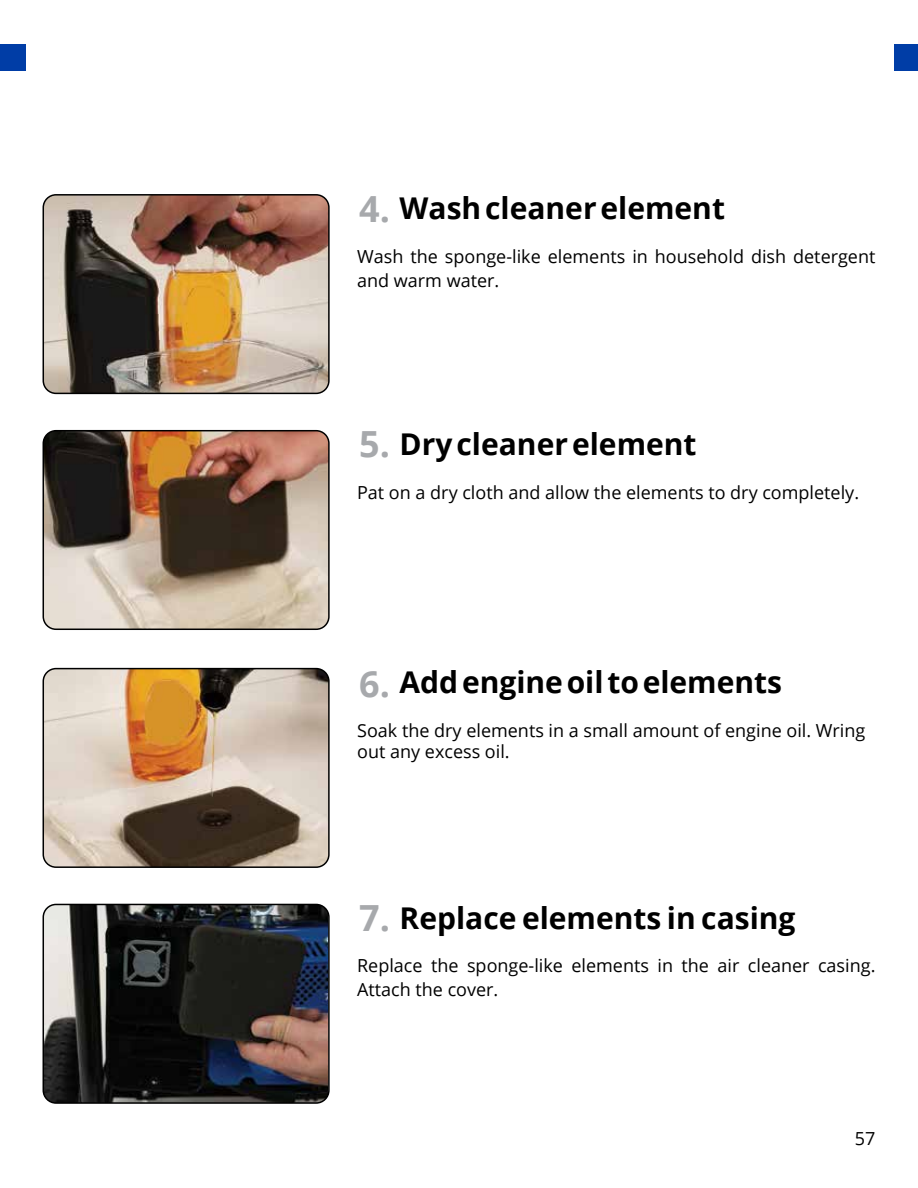
<style>
.page{position:relative;width:918px;height:1188px;background:#fff}
.page>*{position:absolute;margin:0;border:0;box-sizing:border-box;transform-origin:0 0}
.t1{font:700 36px "Open Sans";color:#a7a9ac}
.t2{font:700 30px "Open Sans";color:#000}
.t3{font:18px/24px "Open Sans";color:#000}
</style>
<div class="page">
<div style="left:0;top:44px;width:26px;height:27px;background:#003da6"></div>
<div style="left:895px;top:44px;width:23px;height:27px;background:#003da6"></div>
<img style="left:43px;top:195px;width:284px;height:198px">
<div style="left:43px;top:194px;width:287px;height:200px;border:2px solid #000;border-radius:13px"></div>
<img style="left:43px;top:431px;width:284px;height:198px">
<div style="left:43px;top:430px;width:287px;height:200px;border:2px solid #000;border-radius:13px"></div>
<img style="left:43px;top:904px;width:284px;height:199px">
<div style="left:43px;top:904px;width:287px;height:200px;border:2px solid #000;border-radius:13px"></div>
<img style="left:43px;top:669px;width:284px;height:198px">
<div style="left:43px;top:668px;width:287px;height:200px;border:2px solid #000;border-radius:13px"></div>
<h1 class="t1" style="left:359px;top:183px;width:32px">4.</h1>
<h2 class="t2" style="left:400px;top:187px;width:327px">Wash cleaner element</h2>
<p class="t3" style="left:357px;top:244px;width:520px">Wash the sponge-like elements in household dish detergent and warm water.</p>
<h1 class="t1" style="left:359px;top:419px;width:32px">5.</h1>
<h2 class="t2" style="left:400px;top:423px;width:298px">Dry cleaner element</h2>
<p class="t3" style="left:357px;top:480px;width:504px">Pat on a dry cloth and allow the elements to dry completely.</p>
<h2 class="t2" style="left:400px;top:661px;width:384px">Add engine oil to elements</h2>
<p class="t3" style="left:357px;top:719px;width:510px;line-height:21px">Soak the dry elements in a small amount of engine oil. Wring out any excess oil.</p>
<h1 class="t1" style="left:359px;top:659px;width:32px">6.</h1>
<h1 class="t1" style="left:359px;top:893px;width:32px">7.</h1>
<h2 class="t2" style="left:400px;top:897px;width:397px">Replace elements in casing</h2>
<p class="t3" style="left:357px;top:953px;width:520px">Replace the sponge-like elements in the air cleaner casing.<br>Attach the cover.</p>
<p class="t3" style="left:855px;top:1126px;width:22px">57</p>
</div>
